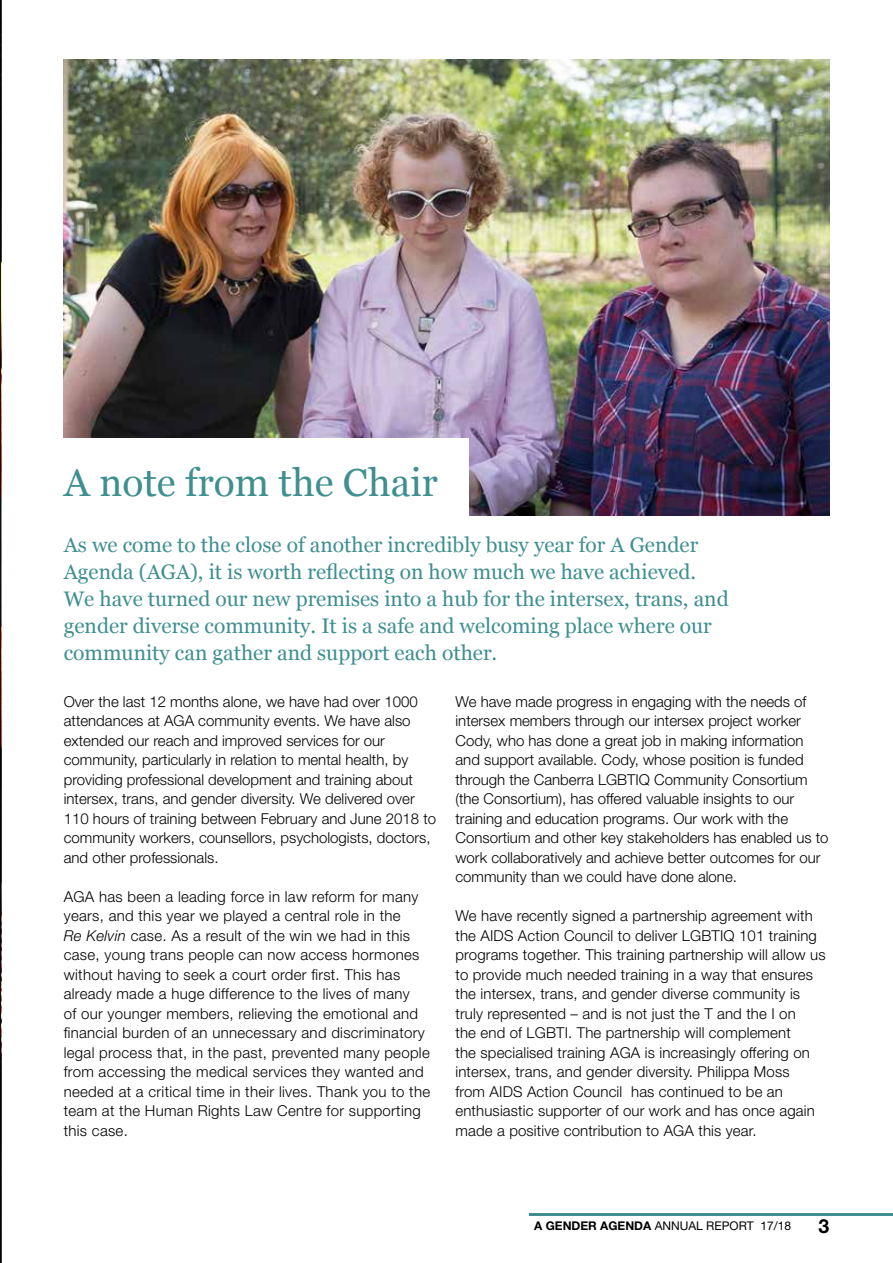
<style>
.page{position:relative;width:893px;height:1263px;background:#fff}
.page>*{position:absolute;margin:0;border:0;box-sizing:border-box;transform-origin:0 0}
.t1{font:39px "Georgia";color:#3f8f90}
.t2{font:21px/27px "Georgia";color:#3f8f90}
.t3{font:700 19.5px "Helvetica Neue";color:#000}
.t4{font:300 15px/19.5px "Helvetica Neue";letter-spacing:.01em;color:#000}
.t5{font:12px "Helvetica Neue";color:#000}
.s1{font-style:italic}
.s2{font-weight:700}
</style>
<div class="page">
<hr style="left:0;top:0;width:1px;height:1263px;background:#000">
<img style="left:64px;top:60px;width:765px;height:456px">
<div style="left:64px;top:438px;width:405px;height:84px;background:#fff"></div>
<hr style="left:529px;top:1213px;width:364px;height:3px;background:#3f8f90">
<h1 class="t1" style="left:64px;top:454px;width:375px">A note from the Chair</h1>
<p class="t2" style="left:64px;top:530px;width:666px">As we come to the close of another incredibly busy year for A Gender Agenda (AGA), it is worth reflecting on how much we have achieved.<br>We have turned our new premises into a hub for the intersex, trans, and gender diverse community. It is a safe and welcoming place where our community can gather and support each other.</p>
<p class="t4" style="left:64px;top:691px;width:374px">Over the last 12 months alone, we have had over 1000 attendances at AGA community events. We have also extended our reach and improved services for our community, particularly in relation to mental health, by providing professional development and training about intersex, trans, and gender diversity. We delivered over 110 hours of training between February and June 2018 to community workers, counsellors, psychologists, doctors, and other professionals.</p>
<p class="t4" style="left:64px;top:886px;width:368px">AGA has been a leading force in law reform for many years, and this year we played a central role in the<br><span class="s1">Re Kelvin</span> case. As a result of the win we had in this case, young trans people can now access hormones without having to seek a court order first. This has already made a huge difference to the lives of many<br>of our younger members, relieving the emotional and financial burden of an unnecessary and discriminatory legal process that, in the past, prevented many people from accessing the medical services they wanted and needed at a critical time in their lives. Thank you to the team at the Human Rights Law Centre for supporting this case.</p>
<p class="t4" style="left:455px;top:691px;width:375px">We have made progress in engaging with the needs of intersex members through our intersex project worker Cody, who has done a great job in making information and support available. Cody, whose position is funded through the Canberra LGBTIQ Community Consortium (the Consortium), has offered valuable insights to our training and education programs. Our work with the Consortium and other key stakeholders has enabled us to work collaboratively and achieve better outcomes for our community than we could have done alone.</p>
<p class="t4" style="left:455px;top:906px;width:372px">We have recently signed a partnership agreement with the AIDS Action Council to deliver LGBTIQ 101 training programs together. This training partnership will allow us to provide much needed training in a way that ensures the intersex, trans, and gender diverse community is truly represented – and is not just the T and the I on<br>the end of LGBTI. The partnership will complement<br>the specialised training AGA is increasingly offering on intersex, trans, and gender diversity. Philippa Moss<br>from AIDS Action Council has continued to be an enthusiastic supporter of our work and has once again made a positive contribution to AGA this year.</p>
<p class="t5" style="left:534px;top:1219px;width:258px"><span class="s2">A GENDER AGENDA</span> ANNUAL REPORT 17/18</p>
<h3 class="t3" style="left:818px;top:1214px;width:12px">3</h3>
</div>
